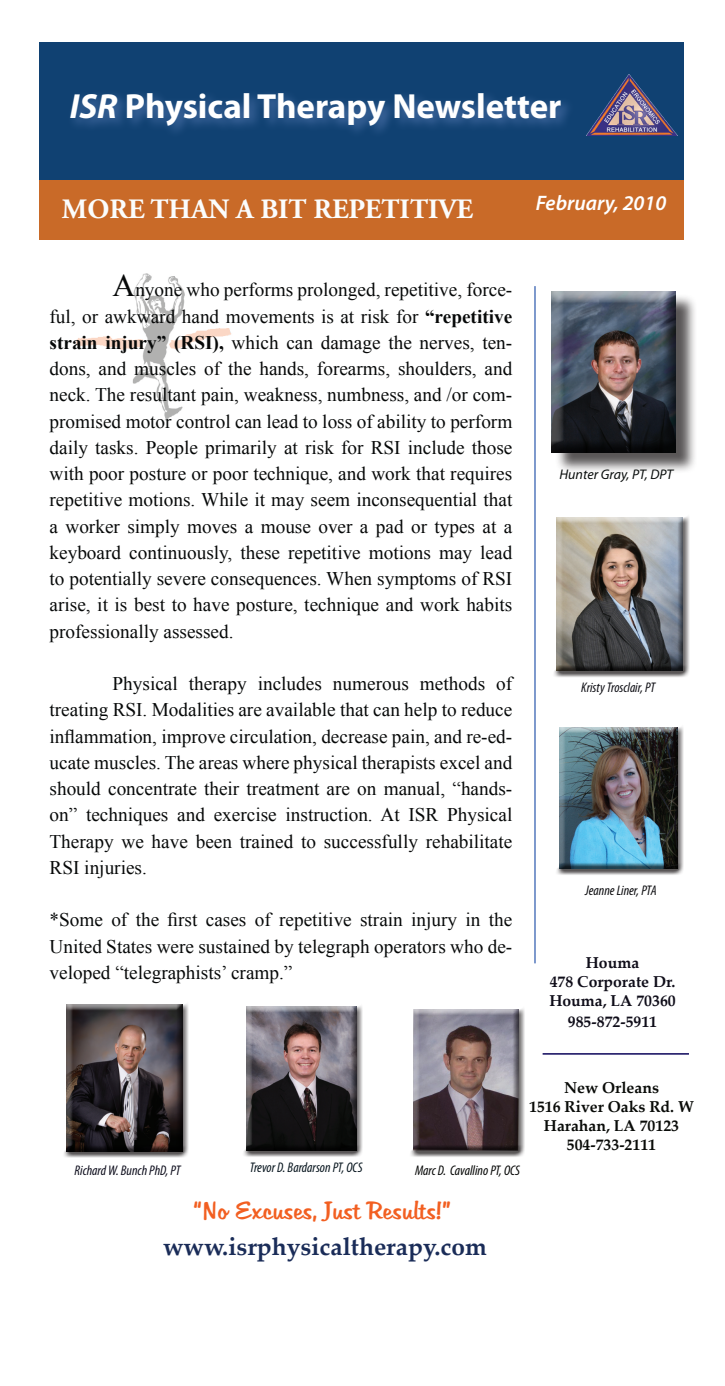
<style>
.page{position:relative;width:725px;height:1386px;background:#fff}
.page>*{position:absolute;margin:0;border:0;box-sizing:border-box;transform-origin:0 0}
.t1{font:700 35px "Myriad Pro";color:#fff}
.t2{font:700 28px "Adobe Garamond Pro";color:#fbfdfd}
.t3{font:700 24.5px "Palatino Linotype";color:#1a2c58}
.t4{font:24.5px "Tabitha";color:#f25f21}
.t5{font:italic 600 21px "Myriad Pro";color:#fff}
.t6{font:19.25px/26.2px "Times New Roman";color:#070909;text-align:justify}
.t7{font:700 15.75px/18.9px "Palatino Linotype";color:#090b08;text-align:center}
.t8{font:700 15.75px/18.9px "Palatino Linotype";color:#0f0d19;text-align:center}
.t9{font:italic condensed 14px "Myriad Pro";color:#07151e}
.t10{font:italic condensed 14px "Myriad Pro";color:#050605}
.t11{font:italic condensed 14px "Myriad Pro";color:#0d0d1c}
.t12{font:italic condensed 14px "Myriad Pro";color:#0e0e14}
.t13{font:italic 14px "Myriad Pro";color:#0a0e0d}
.t14{font:italic condensed 14px "Myriad Pro";color:#0b0b0e}
.s1{font-style:italic}
.s2{font-size:31.5px}
.s3{font-weight:700}
</style>
<div class="page">
<div style="left:39px;top:43px;width:644px;height:146px;background:#104172"></div>
<div style="left:39px;top:180px;width:644px;height:60px;background:#c96a28"></div>
<hr style="left:542px;top:1053px;width:147px;height:2px;background:#2e2871">
<hr style="left:534px;top:286px;width:2px;height:677px;background:#6c8bc6">
<img style="left:76px;top:273px;width:156px;height:147px">
<img style="left:618px;top:74px;width:59px;height:62px">
<div style="left:66px;top:89px;width:569px;height:88px;background:#6c8bc6;opacity:.6"></div>
<div style="left:50px;top:990px;width:145px;height:175px;background:#231f20;opacity:.75"></div>
<div style="left:232px;top:991px;width:138px;height:179px;background:#231f20;opacity:.75"></div>
<div style="left:540px;top:501px;width:156px;height:183px;background:#231f20;opacity:.75"></div>
<div style="left:544px;top:714px;width:147px;height:171px;background:#231f20;opacity:.75"></div>
<div style="left:400px;top:993px;width:134px;height:171px;background:#231f20;opacity:.75"></div>
<div style="left:554px;top:294px;width:150px;height:187px;background:#231f20;opacity:.75"></div>
<div style="left:549px;top:289px;width:128px;height:164px;background:#231f20;opacity:.75"></div>
<h1 class="t1" style="left:70px;top:84px;width:493px"><span class="s1">ISR</span> Physical Therapy Newsletter</h1>
<h2 class="t2" style="left:62px;top:193px;width:412px">MORE THAN A BIT REPETITIVE</h2>
<p class="t5" style="left:536px;top:189px;width:132px">February, 2010</p>
<p class="t6" style="left:50px;top:276px;width:464px;text-indent:63px"><span class="s2">A</span>nyone who performs prolonged, repetitive, force&shy;ful, or awkward hand movements is at risk for <span class="s3">“repetitive strain injury” (RSI),</span> which can damage the nerves, ten&shy;dons, and muscles of the hands, forearms, shoulders, and neck. The resultant pain, weakness, numbness, and /or com&shy;promised motor control can lead to loss of ability to perform daily tasks. People primarily at risk for RSI include those with poor posture or poor technique, and work that requires repetitive motions. While it may seem inconsequential that a worker simply moves a mouse over a pad or types at a keyboard continuously, these repetitive motions may lead to potentially severe consequences. When symptoms of RSI arise, it is best to have posture, technique and work habits professionally assessed.</p>
<p class="t6" style="left:50px;top:670px;width:464px;text-indent:63px">Physical therapy includes numerous methods of treating RSI. Modalities are available that can help to reduce inflammation, improve circulation, decrease pain, and re-ed&shy;ucate muscles. The areas where physical therapists excel and should concentrate their treatment are on manual, “hands&shy;on” techniques and exercise instruction. At ISR Physical Therapy we have been trained to successfully rehabilitate RSI injuries.</p>
<p class="t6" style="left:50px;top:907px;width:464px">*Some of the first cases of repetitive strain injury in the United States were sustained by telegraph operators who de&shy;veloped “telegraphists’ cramp.”</p>
<p class="t13" style="left:559px;top:465px;width:115px">Hunter Gray, PT, DPT</p>
<p class="t12" style="left:581px;top:679px;width:75px">Kristy Trosclair, PT</p>
<p class="t14" style="left:585px;top:882px;width:73px">Jeanne Liner, PTA</p>
<p class="t8" style="left:549px;top:952px;width:128px">Houma<br>478 Corporate Dr.<br>Houma, LA 70360</p>
<p class="t8" style="left:568px;top:1011px;width:91px">985-872-5911</p>
<p class="t11" style="left:74px;top:1161px;width:107px">Richard W. Bunch PhD, PT</p>
<p class="t9" style="left:250px;top:1159px;width:114px">Trevor D. Bardarson PT, OCS</p>
<p class="t10" style="left:415px;top:1161px;width:107px">Marc D. Cavallino PT, OCS</p>
<p class="t7" style="left:529px;top:1078px;width:166px">New Orleans<br>1516 River Oaks Rd. W<br>Harahan, LA 70123<br>504-733-2111</p>
<p class="t4" style="left:193px;top:1194px;width:259px">“No Excuses, Just Results!”</p>
<p class="t3" style="left:163px;top:1229px;width:325px">www.isrphysicaltherapy.com</p>
</div>
